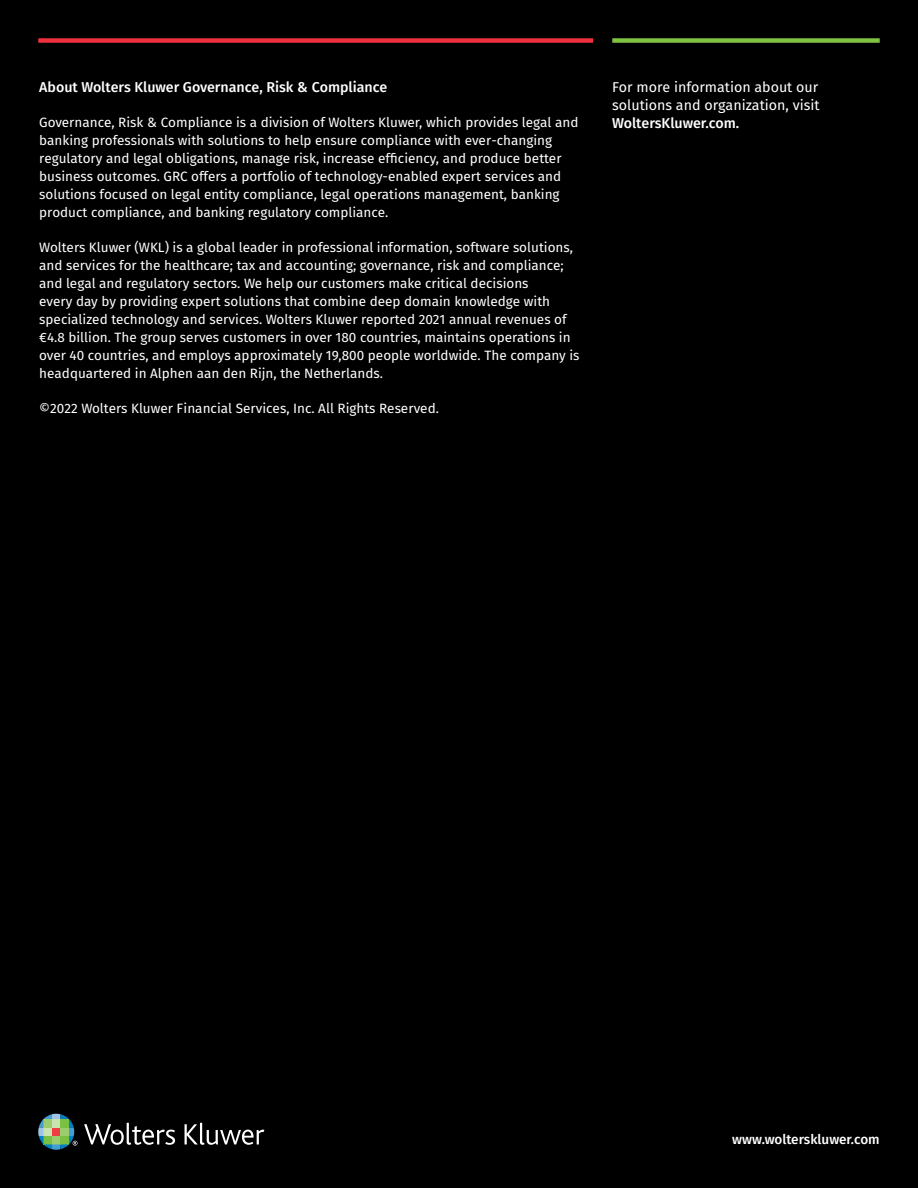
<style>
.page{position:relative;width:918px;height:1188px;background:#000}
.page>*{position:absolute;margin:0;border:0;box-sizing:border-box;transform-origin:0 0}
.t1{font:500 14.25px "Fira Sans";color:#fff}
.t2{font:14.25px/18px "Fira Sans";color:#fff}
.t3{font:13.5px/18px "Fira Sans";color:#fff}
.t4{font:500 13.5px "Fira Sans";color:#fff}
</style>
<div class="page">
<div style="left:38px;top:38px;width:555px;height:5px;background:#ee303c"></div>
<div style="left:612px;top:38px;width:268px;height:5px;background:#80c342"></div>
<svg style="left:84px;top:1123px;width:91px;height:22px"></svg>
<svg style="left:185px;top:1123px;width:79px;height:22px"></svg>
<svg style="left:38px;top:1114px;width:40px;height:36px"></svg>
<p class="t1" style="left:39px;top:76px;width:350px">About Wolters Kluwer Governance, Risk &amp; Compliance</p>
<p class="t3" style="left:39px;top:113px;width:541px">Governance, Risk &amp; Compliance is a division of Wolters Kluwer, which provides legal and banking professionals with solutions to help ensure compliance with ever-changing regulatory and legal obligations, manage risk, increase efficiency, and produce better business outcomes. GRC offers a portfolio of technology-enabled expert services and solutions focused on legal entity compliance, legal operations management, banking product compliance, and banking regulatory compliance.</p>
<p class="t3" style="left:39px;top:238px;width:542px">Wolters Kluwer (WKL) is a global leader in professional information, software solutions, and services for the healthcare; tax and accounting; governance, risk and compliance; and legal and regulatory sectors. We help our customers make critical decisions<br>every day by providing expert solutions that combine deep domain knowledge with specialized technology and services. Wolters Kluwer reported 2021 annual revenues of €4.8 billion. The group serves customers in over 180 countries, maintains operations in over 40 countries, and employs approximately 19,800 people worldwide. The company is headquartered in Alphen aan den Rijn, the Netherlands.</p>
<p class="t3" style="left:39px;top:399px;width:401px">©2022 Wolters Kluwer Financial Services, Inc. All Rights Reserved.</p>
<p class="t2" style="left:612px;top:78px;width:209px">For more information about our solutions and organization, visit</p>
<p class="t1" style="left:612px;top:112px;width:129px">WoltersKluwer.com.</p>
<p class="t4" style="left:732px;top:1129px;width:149px">www.wolterskluwer.com</p>
</div>
